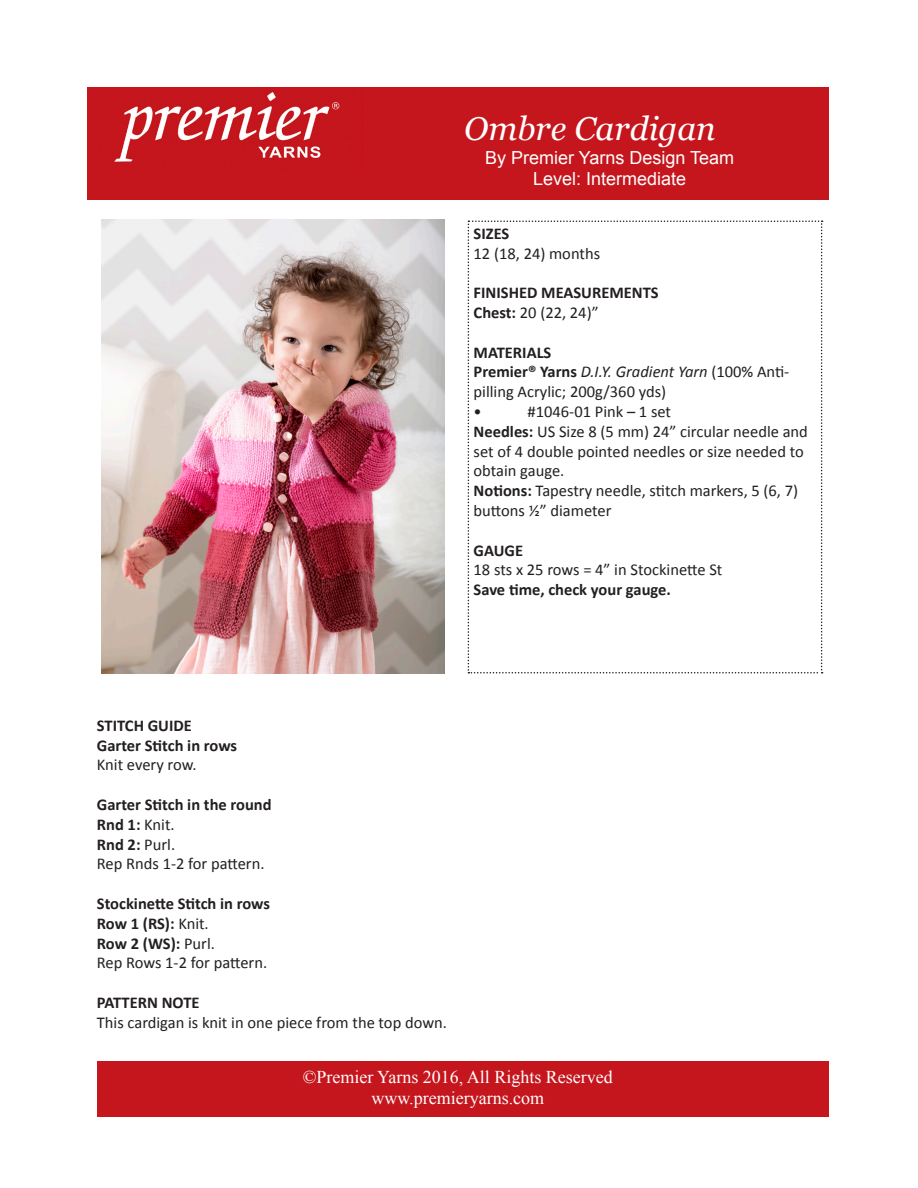
<style>
.page{position:relative;width:918px;height:1188px;background:#fff}
.page>*{position:absolute;margin:0;border:0;box-sizing:border-box;transform-origin:0 0}
.t1{font:italic 33px "Georgia";color:#fff}
.t2{font:18px/21.6px "Times New Roman";color:#fff;text-align:center}
.t3{font:18px/21.6px "Arial";color:#fff;text-align:center}
.t4{font:16.5px/19.8px "Calibri";color:#231f20}
.t5{font:700 16.5px/19.8px "Calibri";color:#231f20}
.s1{font-weight:400}
.s2{font-weight:700}
.s3{font-style:italic}
</style>
<div class="page">
<div style="left:87px;top:87px;width:742px;height:113px;background:#c5161d"></div>
<img style="left:114px;top:92px;width:226px;height:70px">
<img style="left:102px;top:220px;width:342px;height:454px">
<svg style="left:468px;top:220px;width:355px;height:454px"></svg>
<div style="left:97px;top:1061px;width:732px;height:56px;background:#c5161d"></div>
<h1 class="t1" style="left:464px;top:110px;width:253px">Ombre Cardigan</h1>
<p class="t3" style="left:485px;top:147px;width:251px">By Premier Yarns Design Team<br>Level: Intermediate</p>
<p class="t5" style="left:474px;top:225px;width:37px">SIZES</p>
<p class="t4" style="left:474px;top:245px;width:128px">12 (18, 24) months</p>
<p class="t5" style="left:474px;top:284px;width:187px">FINISHED MEASUREMENTS<br>Chest: <span class="s1">20 (22, 24)”</span></p>
<p class="t4" style="left:474px;top:344px;width:317px"><span class="s2">MATERIALS<br>Premier® Yarns</span> <span class="s3">D.I.Y. Gradient Yarn</span> (100% Anti&shy;pilling Acrylic; 200g/360 yds)<br>•</p>
<p class="t4" style="left:474px;top:403px;width:336px;text-indent:54px">#1046-01 Pink – 1 set<br><span class="s2">Needles:</span> US Size 8 (5 mm) 24” circular needle and set of 4 double pointed needles or size needed to obtain gauge.<br><span class="s2">Notions:</span> Tapestry needle, stitch markers, 5 (6, 7) buttons ½” diameter</p>
<p class="t5" style="left:474px;top:542px;width:51px">GAUGE</p>
<p class="t4" style="left:474px;top:561px;width:250px">18 sts x 25 rows = 4” in Stockinette St</p>
<p class="t5" style="left:474px;top:581px;width:199px">Save time, check your gauge.</p>
<p class="t5" style="left:97px;top:717px;width:142px">STITCH GUIDE<br>Garter Stitch in rows</p>
<p class="t4" style="left:97px;top:756px;width:101px">Knit every row.</p>
<p class="t5" style="left:97px;top:796px;width:176px">Garter Stitch in the round<br>Rnd 1: <span class="s1">Knit.<br></span>Rnd 2: <span class="s1">Purl.<br>Rep Rnds 1-2 for pattern.</span></p>
<p class="t5" style="left:97px;top:895px;width:175px">Stockinette Stitch in rows<br>Row 1 (RS): <span class="s1">Knit.<br></span>Row 2 (WS): <span class="s1">Purl.<br>Rep Rows 1-2 for pattern.</span></p>
<p class="t5" style="left:97px;top:994px;width:104px">PATTERN NOTE</p>
<p class="t4" style="left:97px;top:1014px;width:352px">This cardigan is knit in one piece from the top down.</p>
<p class="t2" style="left:303px;top:1066px;width:312px">©Premier Yarns 2016, All Rights Reserved www.premieryarns.com</p>
</div>
